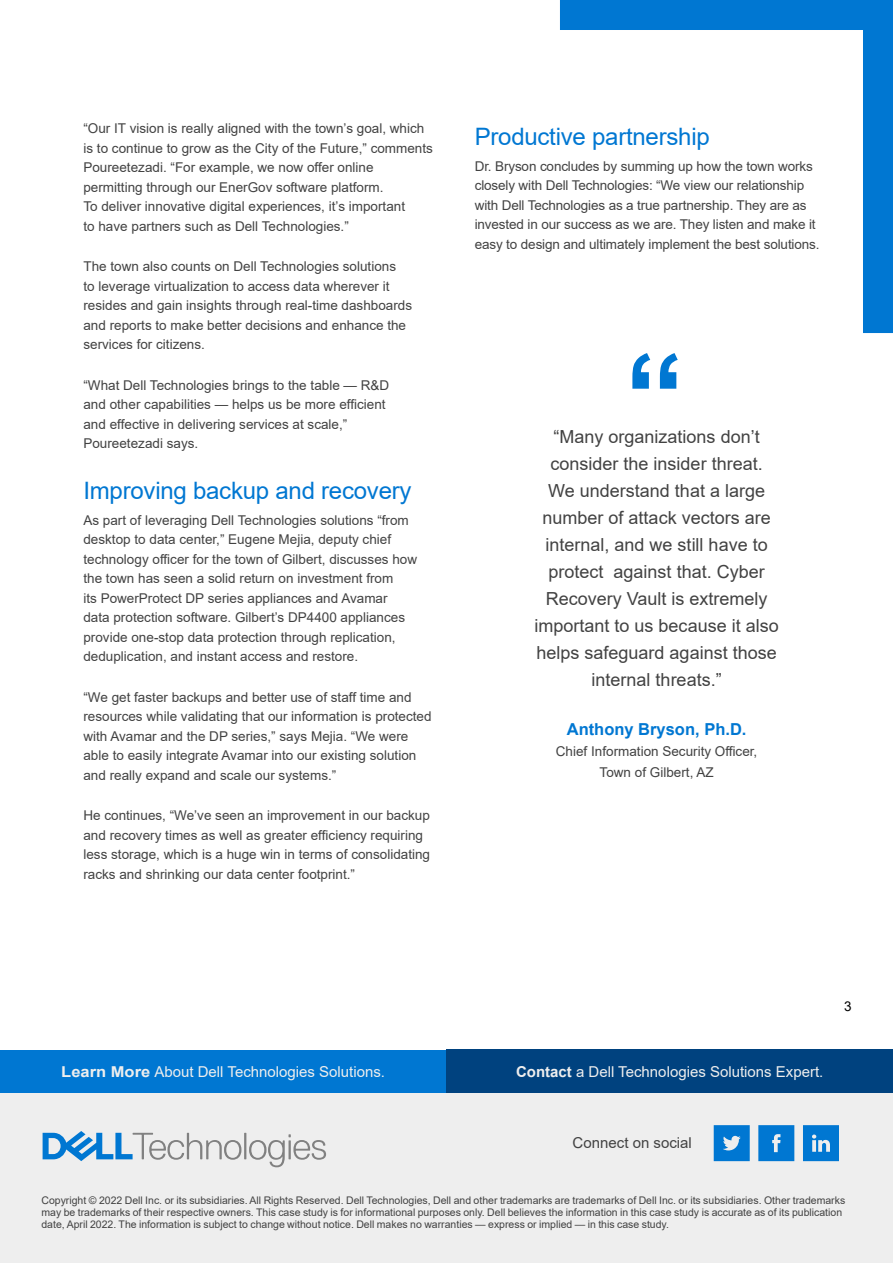
<style>
.page{position:relative;width:893px;height:1263px;background:#fff}
.page>*{position:absolute;margin:0;border:0;box-sizing:border-box;transform-origin:0 0}
.t1{font:700 120px "Arial";color:#0077d2}
.t2{font:24px "Arial";letter-spacing:-.01em;color:#0077d2}
.t3{font:18px/27px "Arial";color:#424242;text-align:center}
.t4{font:700 16.5px "Arial";color:#0077d2}
.CTA_call_out{font:15px "Arial";color:#eee}
.CTA_call_out-2{font:15px "Arial";color:#424242}
.t5{font:13.5px/19.5px "Arial";color:#424242}
.t6{font:13.5px "Arial";color:#000}
.LAST_PAGE_Disclaimer{font:10.5px/12px "Arial";color:#424242}
.s1{font-weight:700}
</style>
<div class="page">
<svg style="left:560px;top:0;width:333px;height:333px"></svg>
<div style="left:0;top:1050px;width:446px;height:43px;background:#0077d2"></div>
<div style="left:446px;top:1049px;width:447px;height:44px;background:#00427f"></div>
<div style="left:0;top:1093px;width:893px;height:170px;background:#eee"></div>
<svg style="left:758px;top:1125px;width:36px;height:36px"></svg>
<svg style="left:714px;top:1125px;width:36px;height:36px"></svg>
<svg style="left:803px;top:1125px;width:36px;height:36px"></svg>
<svg style="left:43px;top:1131px;width:283px;height:36px"></svg>
<p class="t5" style="left:83px;top:119px;width:351px">“Our IT vision is really aligned with the town’s goal, which is to continue to grow as the City of the Future,” comments Poureetezadi. “For example, we now offer online permitting through our EnerGov software platform.<br>To deliver innovative digital experiences, it’s important<br>to have partners such as Dell Technologies.”</p>
<p class="t5" style="left:83px;top:257px;width:330px">The town also counts on Dell Technologies solutions<br>to leverage virtualization to access data wherever it resides and gain insights through real-time dashboards and reports to make better decisions and enhance the services for citizens.</p>
<p class="t5" style="left:83px;top:375px;width:307px">“What Dell Technologies brings to the table — R&amp;D and other capabilities — helps us be more efficient and effective in delivering services at scale,” Poureetezadi says.</p>
<p class="t2" style="left:83px;top:474px;width:330px">Improving backup and recovery</p>
<p class="t5" style="left:83px;top:510px;width:335px">As part of leveraging Dell Technologies solutions “from desktop to data center,” Eugene Mejia, deputy chief technology officer for the town of Gilbert, discusses how the town has seen a solid return on investment from<br>its PowerProtect DP series appliances and Avamar data protection software. Gilbert’s DP4400 appliances provide one-stop data protection through replication, deduplication, and instant access and restore.</p>
<p class="t5" style="left:83px;top:687px;width:350px">“We get faster backups and better use of staff time and resources while validating that our information is protected with Avamar and the DP series,” says Mejia. “We were able to easily integrate Avamar into our existing solution and really expand and scale our systems.”</p>
<p class="t5" style="left:83px;top:806px;width:348px">He continues, “We’ve seen an improvement in our backup and recovery times as well as greater efficiency requiring less storage, which is a huge win in terms of consolidating racks and shrinking our data center footprint.”</p>
<p class="t2" style="left:475px;top:120px;width:237px">Productive partnership</p>
<p class="t5" style="left:475px;top:156px;width:346px">Dr. Bryson concludes by summing up how the town works closely with Dell Technologies: “We view our relationship with Dell Technologies as a true partnership. They are as invested in our success as we are. They listen and make it easy to design and ultimately implement the best solutions.</p>
<p class="t1" style="left:625px;top:313px;width:61px">“</p>
<p class="t3" style="left:535px;top:423px;width:246px">“Many organizations don’t consider the insider threat.<br>We understand that a large number of attack vectors are internal, and we still have to protect against that. Cyber<br>Recovery Vault is extremely important to us because it also helps safeguard against those internal threats.”</p>
<p class="t4" style="left:567px;top:717px;width:181px">Anthony Bryson, Ph.D.</p>
<p class="t5" style="left:556px;top:740px;width:203px;line-height:21px;text-align:center">Chief Information Security Officer,<br>Town of Gilbert, AZ</p>
<p class="CTA_call_out" style="left:61px;top:1061px;width:325px"><span class="s1">Learn More</span> About Dell Technologies Solutions.</p>
<p class="CTA_call_out" style="left:516px;top:1061px;width:309px"><span class="s1">Contact</span> a Dell Technologies Solutions Expert.</p>
<p class="t6" style="left:844px;top:997px;width:9px">3</p>
<p class="CTA_call_out-2" style="left:573px;top:1132px;width:121px">Connect on social</p>
<p class="LAST_PAGE_Disclaimer" style="left:41px;top:1195px;width:805px">Copyright © 2022 Dell Inc. or its subsidiaries. All Rights Reserved. Dell Technologies, Dell and other trademarks are trademarks of Dell Inc. or its subsidiaries. Other trademarks may be trademarks of their respective owners. This case study is for informational purposes only. Dell believes the information in this case study is accurate as of its publication date, April 2022. The information is subject to change without notice. Dell makes no warranties — express or implied — in this case study.</p>
</div>
